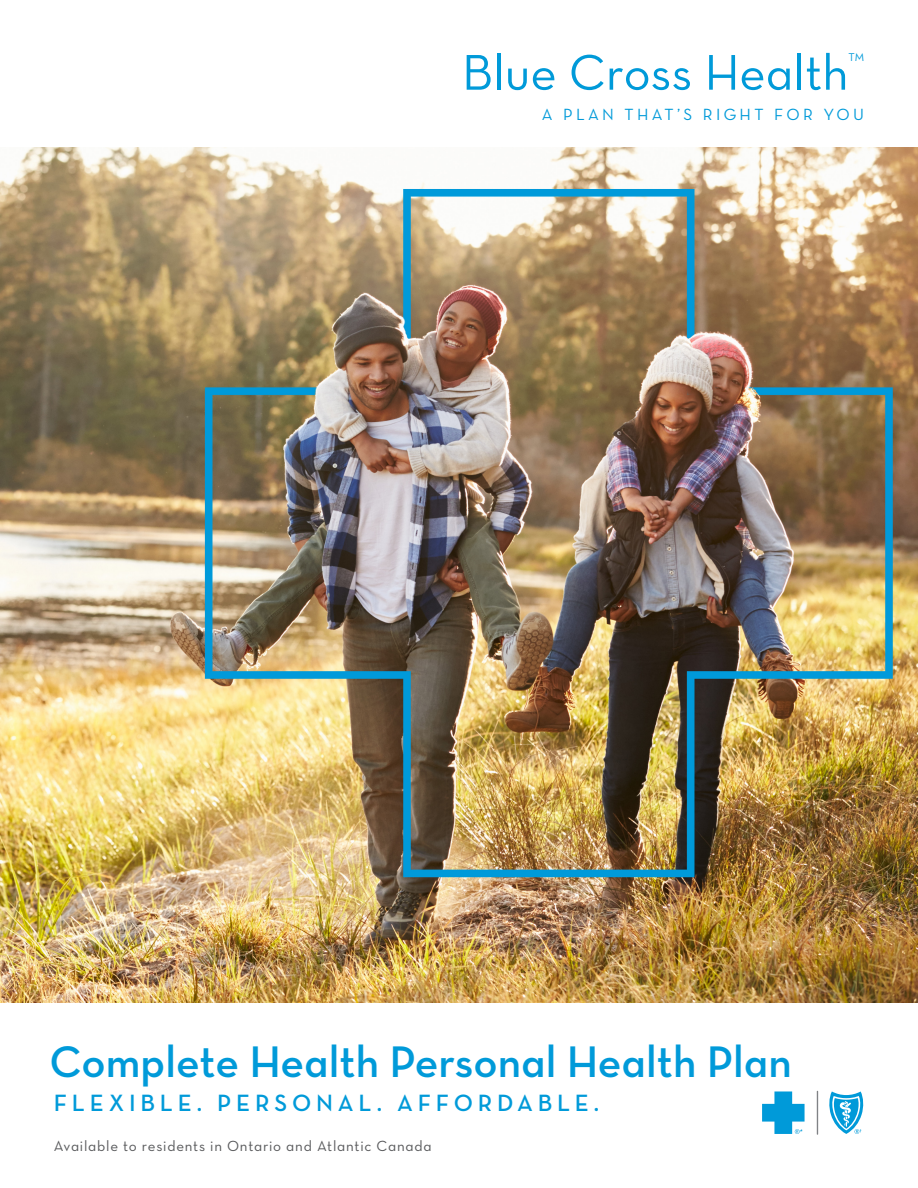
<style>
.page{position:relative;width:918px;height:1188px;background:#fff}
.page>*{position:absolute;margin:0;border:0;box-sizing:border-box;transform-origin:0 0}
.t1{font:51px "Neutra Text Book Alt";color:#009ad9}
.t2{font:45px "Neutra Text Demi Alt";color:#009ad9}
.t3{font:24px "Neutra Text Demi Alt";letter-spacing:.2em;color:#009ad9}
.t4{font:16.5px "Neutra Text Book Alt";letter-spacing:.2em;color:#009ad9}
.t5{font:15px "Neutra Text Book Alt";letter-spacing:.05em;color:#58595b}
.t6{font:11.4px "Neutra Text Book Alt";color:#009ad9}
</style>
<div class="page">
<img style="left:0;top:147px;width:918px;height:856px">
<svg style="left:817px;top:1091px;width:1px;height:44px"></svg>
<svg style="left:762px;top:1091px;width:43px;height:43px"></svg>
<svg style="left:829px;top:1091px;width:35px;height:43px"></svg>
<p class="t1" style="left:462px;top:41px;width:388px">Blue Cross Health</p>
<p class="t6" style="left:849px;top:50px;width:17px">TM</p>
<p class="t4" style="left:542px;top:105px;width:324px">A PLAN THAT’S RIGHT FOR YOU</p>
<p class="t2" style="left:49px;top:1034px;width:744px">Complete Health Personal Health Plan</p>
<p class="t3" style="left:54px;top:1088px;width:547px">FLEXIBLE. PERSONAL. AFFORDABLE.</p>
<p class="t5" style="left:54px;top:1137px;width:379px">Available to residents in Ontario and Atlantic Canada</p>
</div>
